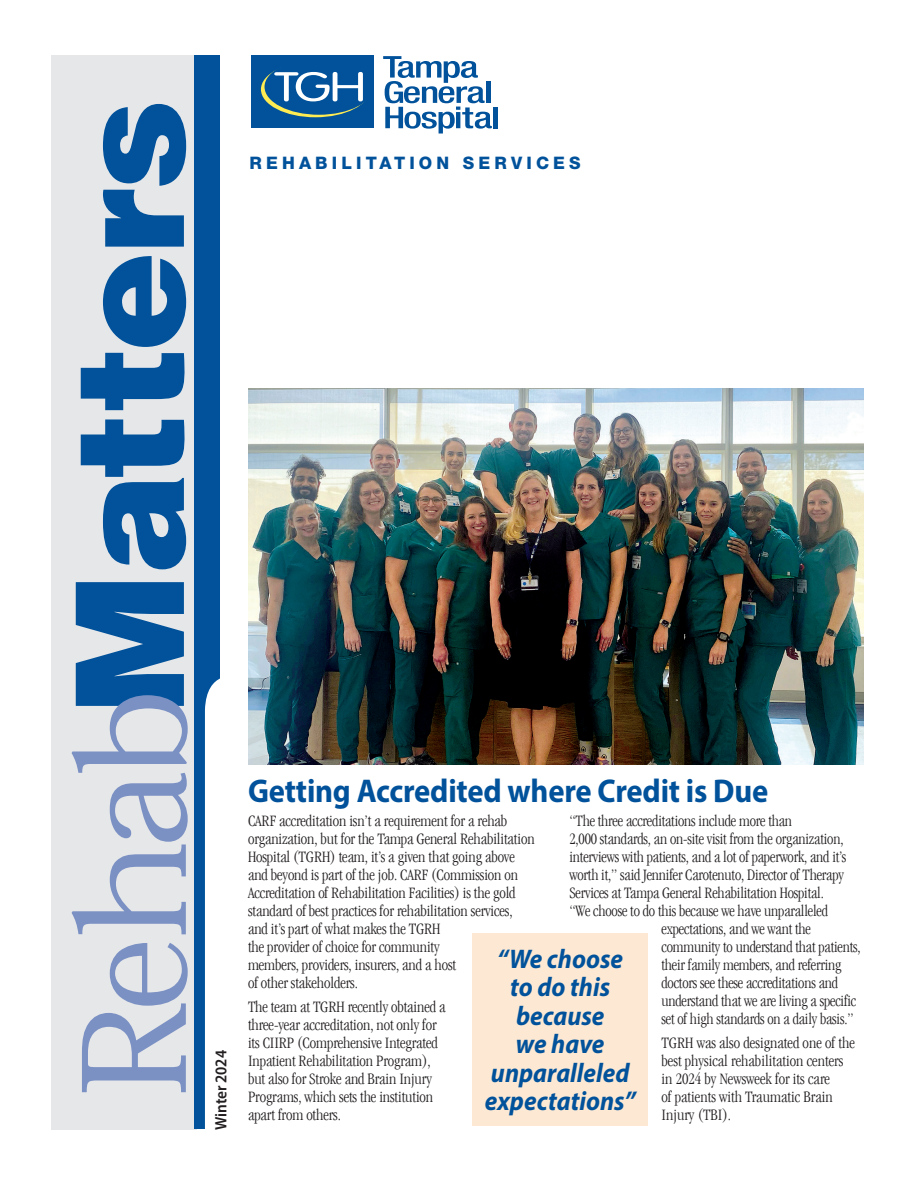
<style>
.page{position:relative;width:918px;height:1188px;background:#fff}
.page>*{position:absolute;margin:0;border:0;box-sizing:border-box;transform-origin:0 0}
.head_22-22_master{font:700 33px "Myriad Pro";letter-spacing:-.005em;color:#01529b;scale:.93 1}
.head_18_italic{font:italic 700 27px/28.5px "Myriad Pro";color:#01529b;text-align:center;scale:.93 1}
.t1{font:800 17.25px "Helvetica Neue";letter-spacing:.24em;color:#01529b}
.txt_11-12_master{font:300 condensed 16.5px/18px "Garamond LT";letter-spacing:-.005em;color:#231f20}
.txt_11-12_master-2{font:600 semi-condensed 16.5px "Myriad Pro";letter-spacing:-.005em;color:#231f20}
</style>
<div class="page">
<div style="left:52px;top:55px;width:145px;height:1075px;background:#e6e7e9"></div>
<div style="left:194px;top:55px;width:26px;height:1074px;background:#01529b"></div>
<svg style="left:81px;top:419px;width:105px;height:150px"></svg>
<svg style="left:81px;top:353px;width:104px;height:57px"></svg>
<svg style="left:103px;top:256px;width:83px;height:91px"></svg>
<svg style="left:103px;top:104px;width:83px;height:143px"></svg>
<svg style="left:82px;top:943px;width:106px;height:149px"></svg>
<svg style="left:72px;top:582px;width:116px;height:352px"></svg>
<div style="left:205px;top:678px;width:15px;height:451px;background:#fff"></div>
<svg style="left:383px;top:56px;width:109px;height:78px"></svg>
<div style="left:493px;top:107px;width:5px;height:21px;background:#01529b"></div>
<div style="left:251px;top:56px;width:123px;height:72px;background:#01529b"></div>
<svg style="left:261px;top:61px;width:109px;height:56px"></svg>
<div style="left:265px;top:59px;width:108px;height:56px;background:#01529b;border-radius:50%"></div>
<svg style="left:274px;top:72px;width:89px;height:29px"></svg>
<div style="left:472px;top:933px;width:176px;height:192px;background:#fde9d3"></div>
<img style="left:248px;top:389px;width:616px;height:375px">
<p class="t1" style="left:250px;top:152px;width:333px">REHABILITATION SERVICES</p>
<p class="txt_11-12_master-2" style="left:211px;top:1130px;width:81px;rotate:-90deg">Winter 2024</p>
<p class="head_22-22_master" style="left:248px;top:770px;width:561px">Getting Accredited where Credit is Due</p>
<p class="txt_11-12_master" style="left:248px;top:812px;width:288px">CARF accreditation isn’t a requirement for a rehab organization, but for the Tampa General Rehabilitation Hospital (TGRH) team, it’s a given that going above and beyond is part of the job. CARF (Commission on Accreditation of Rehabilitation Facilities) is the gold standard of best practices for rehabilitation services, and it’s part of what makes the TGRH<br>the provider of choice for community<br>members, providers, insurers, and a host<br>of other stakeholders.</p>
<p class="txt_11-12_master" style="left:248px;top:998px;width:199px">The team at TGRH recently obtained a three-year accreditation, not only for its CIIRP (Comprehensive Integrated Inpatient Rehabilitation Program), but also for Stroke and Brain Injury Programs, which sets the institution apart from others.</p>
<p class="txt_11-12_master" style="left:570px;top:812px;width:224px">“The three accreditations include more than</p>
<p class="txt_11-12_master" style="left:570px;top:830px;width:275px">2,000 standards, an on-site visit from the organization,</p>
<p class="txt_11-12_master" style="left:570px;top:848px;width:278px">interviews with patients, and a lot of paperwork, and it’s</p>
<p class="txt_11-12_master" style="left:570px;top:866px;width:276px">worth it,” said Jennifer Carotenuto, Director of Therapy</p>
<p class="txt_11-12_master" style="left:570px;top:884px;width:256px">Services at Tampa General Rehabilitation Hospital.</p>
<p class="txt_11-12_master" style="left:570px;top:902px;width:260px">“We choose to do this because we have unparalleled</p>
<p class="txt_11-12_master" style="left:662px;top:920px;width:151px">expectations, and we want the</p>
<p class="txt_11-12_master" style="left:662px;top:938px;width:201px">community to understand that patients,</p>
<p class="txt_11-12_master" style="left:662px;top:956px;width:181px">their family members, and referring</p>
<p class="txt_11-12_master" style="left:662px;top:974px;width:178px">doctors see these accreditations and</p>
<p class="txt_11-12_master" style="left:662px;top:992px;width:196px">understand that we are living a specific</p>
<p class="txt_11-12_master" style="left:662px;top:1010px;width:194px">set of high standards on a daily basis.”</p>
<p class="txt_11-12_master" style="left:662px;top:1034px;width:195px">TGRH was also designated one of the best physical rehabilitation centers in 2024 by Newsweek for its care<br>of patients with Traumatic Brain<br>Injury (TBI).</p>
<p class="head_18_italic" style="left:485px;top:944px;width:164px">“We choose to do this because<br>we have unparalleled expectations”</p>
</div>
